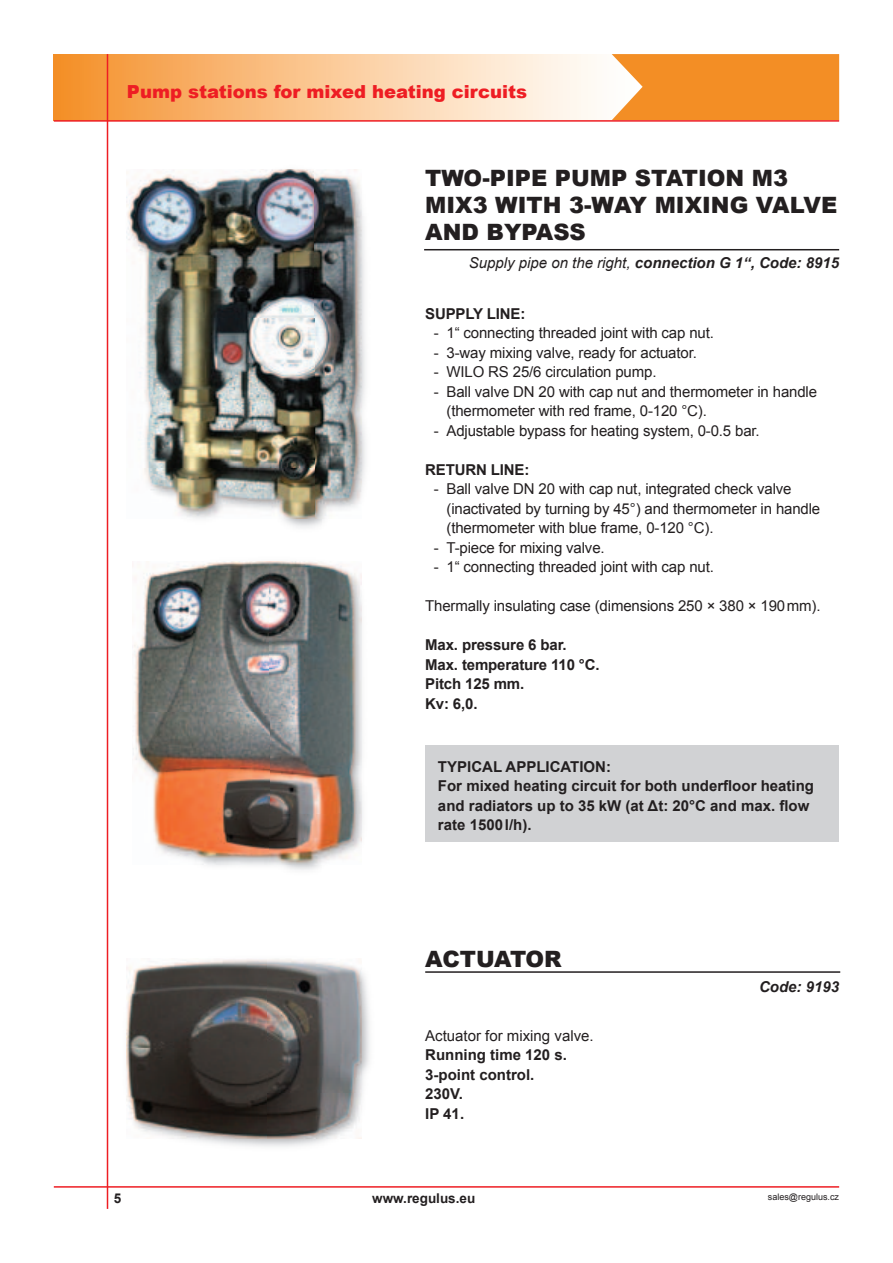
<style>
.page{position:relative;width:893px;height:1263px;background:#fff}
.page>*{position:absolute;margin:0;border:0;box-sizing:border-box;transform-origin:0 0}
.t1{font:900 22.5px/27px "Arial";color:#231f20}
.t2{font:900 22.5px "Arial";letter-spacing:-.02em;color:#231f20}
.t3{font:900 18px "Arial";color:#ee1d23}
.t4{font:15px/19.5px "Arial";letter-spacing:-.01em;color:#231f20}
.t5{font:700 15px/19.5px "Arial";color:#231f20}
.t6{font:italic 700 15px "Arial";color:#231f20}
.t7{font:700 13.5px "Arial";color:#231f20}
.t8{font:9px "Arial";color:#231f20}
.s1{font-weight:400}
</style>
<div class="page">
<hr style="left:54px;top:1186px;width:785px;height:2px;background:#ee1d23">
<div style="left:54px;top:54px;width:591px;height:66px;background:linear-gradient(to right,#f5912c,#fff)"></div>
<svg style="left:611px;top:54px;width:228px;height:66px;background:#f39635"></svg>
<hr style="left:107px;top:54px;width:1px;height:1155px;background:#ee1d23">
<hr style="left:54px;top:120px;width:785px;height:2px;background:#ee1d23">
<div style="left:425px;top:746px;width:414px;height:96px;background:#d1d2d4"></div>
<hr style="left:424px;top:249px;width:415px;height:1px;background:#231f20">
<hr style="left:425px;top:971px;width:415px;height:2px;background:#231f20">
<img style="left:321px;top:217px;width:45px;height:306px">
<img style="left:127px;top:169px;width:234px;height:350px">
<img style="left:361px;top:609px;width:2px;height:234px">
<img style="left:133px;top:561px;width:228px;height:304px">
<img style="left:126px;top:967px;width:244px;height:180px">
<img style="left:127px;top:959px;width:234px;height:179px">
<p class="t3" style="left:127px;top:78px;width:402px">Pump stations for mixed heating circuits</p>
<h1 class="t1" style="left:425px;top:164px;width:413px">TWO-PIPE PUMP STATION M3<br>MIX3 WITH 3-WAY MIXING VALVE<br>AND BYPASS</h1>
<p class="t6" style="left:469px;top:254px;width:372px"><span class="s1">Supply pipe on the right,</span> connection G 1“, Code: 8915</p>
<p class="t5" style="left:425px;top:304px;width:102px">SUPPLY LINE:</p>
<p class="t4" style="left:433px;top:323px;width:282px">- 1“ connecting threaded joint with cap nut.</p>
<p class="t4" style="left:433px;top:343px;width:264px">- 3-way mixing valve, ready for actuator.</p>
<p class="t4" style="left:433px;top:362px;width:224px">- WILO RS 25/6 circulation pump.</p>
<p class="t4" style="left:446px;top:382px;width:372px;text-indent:-13px">- Ball valve DN 20 with cap nut and thermometer in handle (thermometer with red frame, 0-120 °C).</p>
<p class="t4" style="left:433px;top:421px;width:327px">- Adjustable bypass for heating system, 0-0.5 bar.</p>
<p class="t5" style="left:425px;top:460px;width:106px">RETURN LINE:</p>
<p class="t4" style="left:446px;top:479px;width:375px;text-indent:-13px">- Ball valve DN 20 with cap nut, integrated check valve (inactivated by turning by 45°) and thermometer in handle (thermometer with blue frame, 0-120 °C).</p>
<p class="t4" style="left:433px;top:538px;width:172px">- T-piece for mixing valve.</p>
<p class="t4" style="left:433px;top:557px;width:282px">- 1“ connecting threaded joint with cap nut.</p>
<p class="t4" style="left:425px;top:596px;width:397px">Thermally insulating case (dimensions 250 × 380 × 190 mm).</p>
<p class="t5" style="left:425px;top:635px;width:176px">Max. pressure 6 bar.<br>Max. temperature 110 °C.<br>Pitch 125 mm.<br>Kv: 6,0.</p>
<p class="t5" style="left:438px;top:757px;width:377px">TYPICAL APPLICATION:<br>For mixed heating circuit for both underfloor heating and radiators up to 35 kW (at Δt: 20°C and max. flow rate 1500 l/h).</p>
<h1 class="t2" style="left:425px;top:942px;width:138px">ACTUATOR</h1>
<p class="t4" style="left:425px;top:1026px;width:170px">Actuator for mixing valve.</p>
<p class="t5" style="left:425px;top:1045px;width:143px">Running time 120 s.<br>3-point control.<br>230V.<br>IP 41.</p>
<p class="t6" style="left:759px;top:978px;width:82px">Code: 9193</p>
<p class="t7" style="left:114px;top:1191px;width:9px">5</p>
<p class="t7" style="left:372px;top:1191px;width:105px">www.regulus.eu</p>
<p class="t8" style="left:768px;top:1191px;width:73px">sales@regulus.cz</p>
</div>
